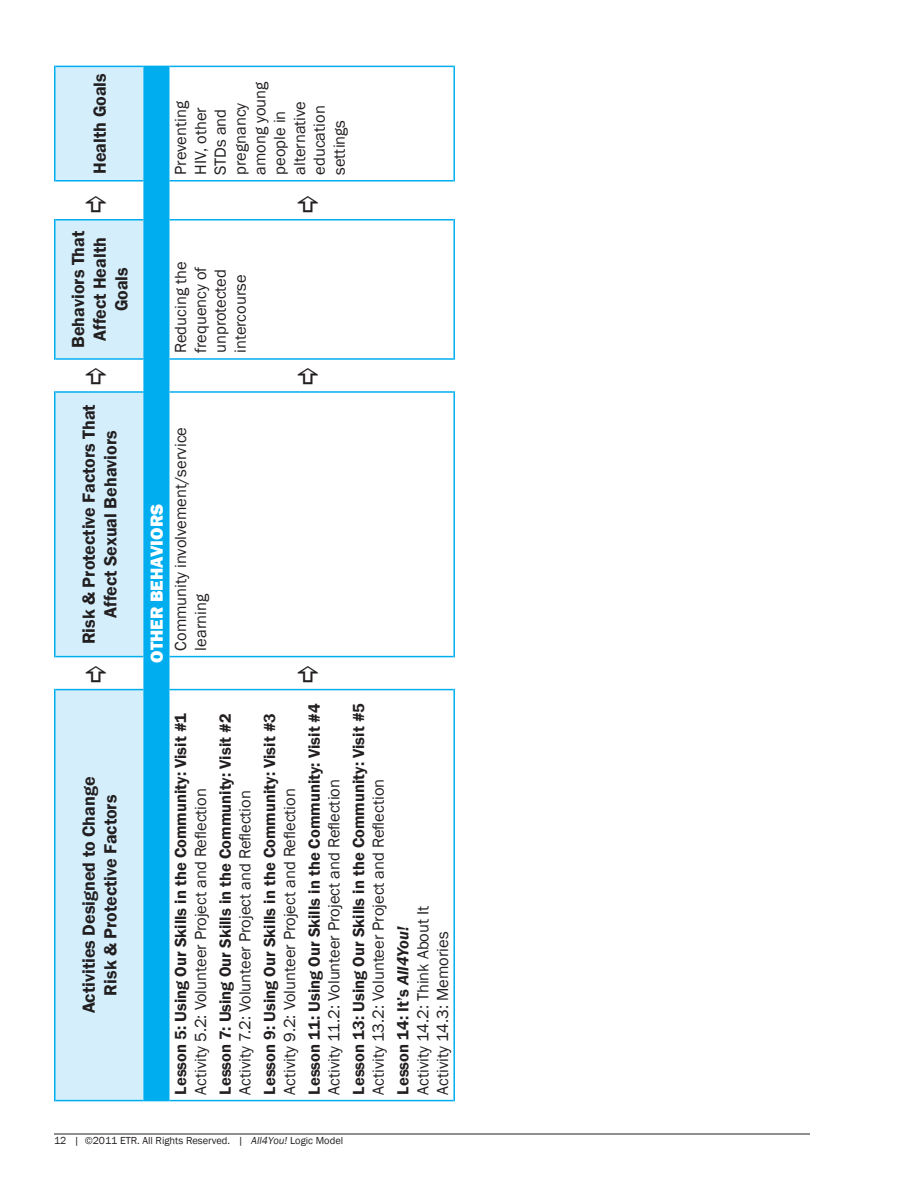
<style>
.page{position:relative;width:918px;height:1188px;background:#fff}
.page>*{position:absolute;margin:0;border:0;box-sizing:border-box;transform-origin:0 0}
.t1{font:600 18px/21.6px "Franklin Gothic";color:#231f20;text-align:center}
.t2{font:800 18px "Franklin Gothic";color:#fff}
.t3{font:600 16.5px/19.8px "Franklin Gothic";color:#231f20}
.t4{font:16.5px/19.8px "Franklin Gothic";color:#231f20}
.t5{font:10.5px "Franklin Gothic";color:#231f20}
.s1{font-weight:400}
.s2{font-weight:600}
.s3{font-weight:600;font-style:italic}
.s4{font-style:italic}
</style>
<div class="page">
<hr style="left:54px;top:1134px;width:756px;height:1px;background:#231f20">
<div style="left:55px;top:690px;width:89px;height:411px;background:#d4effb"></div>
<svg style="left:56px;top:67px;width:87px;height:589px;background:#d8f0fb"></svg>
<div style="left:144px;top:66px;width:25px;height:1035px;background:#00aeef"></div>
<hr style="left:143px;top:657px;width:2px;height:33px;background:#00aeef">
<hr style="left:143px;top:359px;width:2px;height:33px;background:#00aeef">
<hr style="left:143px;top:181px;width:2px;height:39px;background:#00aeef">
<hr style="left:168px;top:657px;width:2px;height:33px;background:#00aeef">
<hr style="left:168px;top:359px;width:2px;height:33px;background:#00aeef">
<hr style="left:168px;top:181px;width:2px;height:39px;background:#00aeef">
<hr style="left:54px;top:689px;width:2px;height:412px;background:#00aeef">
<hr style="left:56px;top:1100px;width:87px;height:1px;background:#00aeef">
<hr style="left:56px;top:689px;width:87px;height:1px;background:#00aeef">
<hr style="left:143px;top:690px;width:2px;height:411px;background:#00aeef">
<hr style="left:168px;top:690px;width:2px;height:411px;background:#00aeef">
<hr style="left:170px;top:1100px;width:283px;height:1px;background:#00aeef">
<hr style="left:170px;top:689px;width:283px;height:1px;background:#00aeef">
<hr style="left:453px;top:689px;width:2px;height:412px;background:#00aeef">
<hr style="left:54px;top:391px;width:2px;height:266px;background:#00aeef">
<hr style="left:56px;top:656px;width:87px;height:1px;background:#00aeef">
<hr style="left:56px;top:391px;width:87px;height:2px;background:#00aeef">
<hr style="left:143px;top:392px;width:2px;height:265px;background:#00aeef">
<hr style="left:54px;top:219px;width:2px;height:141px;background:#00aeef">
<hr style="left:56px;top:358px;width:87px;height:2px;background:#00aeef">
<hr style="left:56px;top:219px;width:87px;height:2px;background:#00aeef">
<hr style="left:143px;top:220px;width:2px;height:139px;background:#00aeef">
<hr style="left:54px;top:66px;width:2px;height:116px;background:#00aeef">
<hr style="left:56px;top:180px;width:87px;height:2px;background:#00aeef">
<hr style="left:56px;top:66px;width:87px;height:1px;background:#00aeef">
<hr style="left:143px;top:66px;width:2px;height:115px;background:#00aeef">
<hr style="left:453px;top:66px;width:2px;height:116px;background:#00aeef">
<hr style="left:453px;top:219px;width:2px;height:141px;background:#00aeef">
<hr style="left:168px;top:392px;width:2px;height:265px;background:#00aeef">
<hr style="left:170px;top:656px;width:283px;height:1px;background:#00aeef">
<hr style="left:170px;top:391px;width:283px;height:2px;background:#00aeef">
<hr style="left:453px;top:391px;width:2px;height:266px;background:#00aeef">
<hr style="left:168px;top:220px;width:2px;height:139px;background:#00aeef">
<hr style="left:170px;top:358px;width:283px;height:2px;background:#00aeef">
<hr style="left:170px;top:219px;width:283px;height:2px;background:#00aeef">
<hr style="left:168px;top:66px;width:2px;height:115px;background:#00aeef">
<hr style="left:170px;top:180px;width:283px;height:2px;background:#00aeef">
<hr style="left:170px;top:66px;width:283px;height:1px;background:#00aeef">
<svg style="left:86px;top:368px;width:20px;height:16px"></svg>
<svg style="left:86px;top:196px;width:20px;height:16px"></svg>
<p class="t1" style="left:89px;top:174px;width:102px;rotate:-90deg">Health Goals</p>
<p class="t4" style="left:171px;top:175px;width:95px;rotate:-90deg">Preventing<br>HIV, other<br>STDs and pregnancy among young people in alternative education settings</p>
<p class="t1" style="left:68px;top:348px;width:119px;rotate:-90deg">Behaviors That<br>Affect Health<br>Goals</p>
<p class="t4" style="left:171px;top:353px;width:93px;rotate:-90deg">Reducing the frequency of unprotected intercourse</p>
<p class="t1" style="left:78px;top:644px;width:242px;rotate:-90deg">Risk &amp; Protective Factors That<br>Affect Sexual Behaviors</p>
<p class="t1" style="left:78px;top:1013px;width:238px;rotate:-90deg">Activities Designed to Change<br>Risk &amp; Protective Factors</p>
<p class="t2" style="left:145px;top:663px;width:160px;rotate:-90deg">OTHER BEHAVIORS</p>
<p class="t4" style="left:171px;top:651px;width:225px;rotate:-90deg">Community involvement/service learning</p>
<p class="t3" style="left:171px;top:1095px;width:383px;rotate:-90deg">Lesson 5: Using Our Skills in the Community: Visit #1<br><span class="s1">Activity 5.2: Volunteer Project and Reflection</span></p>
<p class="t3" style="left:216px;top:1095px;width:382px;rotate:-90deg">Lesson 7: Using Our Skills in the Community: Visit #2<br><span class="s1">Activity 7.2: Volunteer Project and Reflection</span></p>
<p class="t3" style="left:260px;top:1095px;width:383px;rotate:-90deg">Lesson 9: Using Our Skills in the Community: Visit #3<br><span class="s1">Activity 9.2: Volunteer Project and Reflection</span></p>
<p class="t3" style="left:305px;top:1095px;width:393px;rotate:-90deg">Lesson 11: Using Our Skills in the Community: Visit #4<br><span class="s1">Activity 11.2: Volunteer Project and Reflection</span></p>
<p class="t3" style="left:349px;top:1095px;width:393px;rotate:-90deg">Lesson 13: Using Our Skills in the Community: Visit #5<br><span class="s1">Activity 13.2: Volunteer Project and Reflection</span></p>
<p class="t4" style="left:394px;top:1095px;width:190px;rotate:-90deg"><span class="s2">Lesson 14: It’s</span> <span class="s3">All4You!<br></span>Activity 14.2: Think About It<br>Activity 14.3: Memories</p>
<p class="t5" style="left:54px;top:1134px;width:291px">12 | ©2011 ETR. All Rights Reserved. | <span class="s4">All4You!</span> Logic Model</p>
</div>
